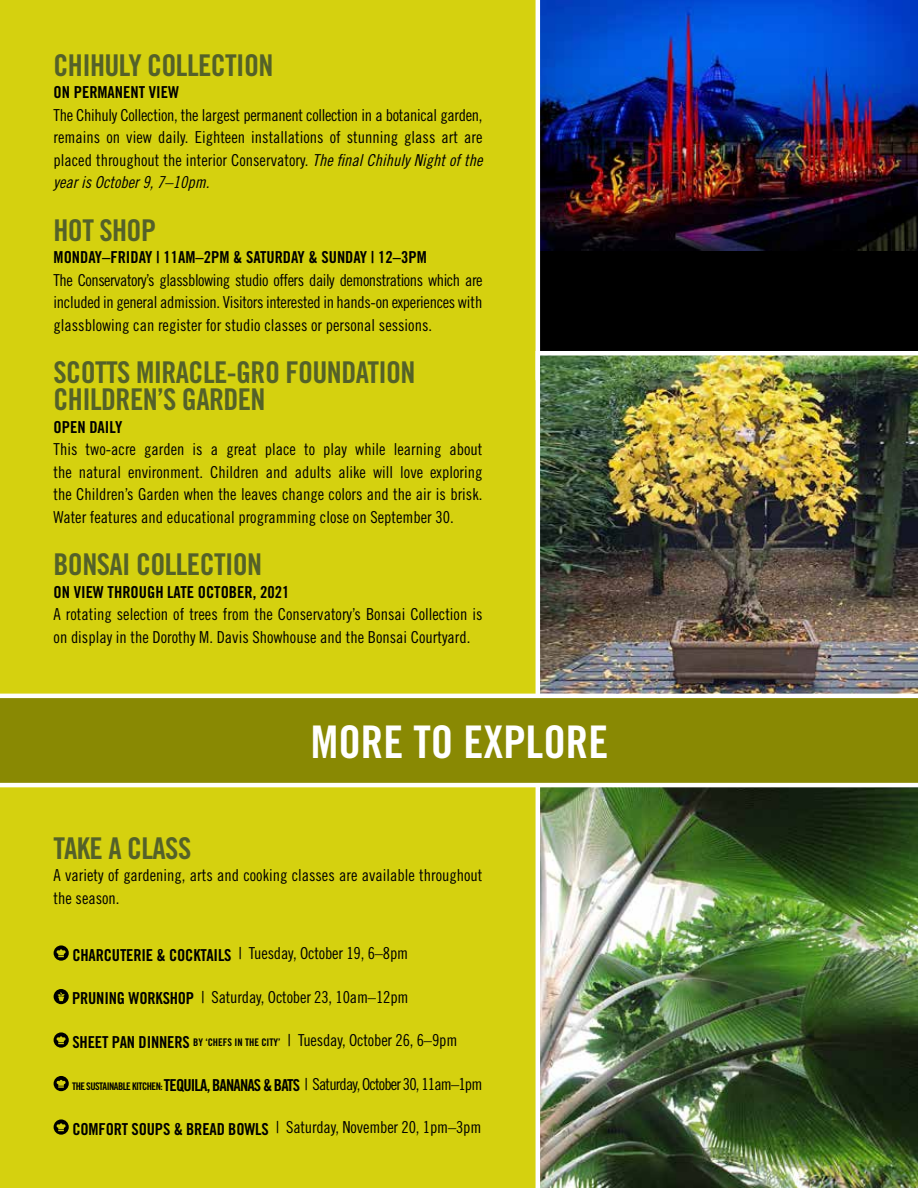
<style>
.page{position:relative;width:918px;height:1188px;background:#d5d10f}
.page>*{position:absolute;margin:0;border:0;box-sizing:border-box;transform-origin:0 0}
.t1{font:45px "Trade Gothic LT Std Bd Cn 20";color:#fff}
.t2{font:30px/27px "Trade Gothic LT Std Bd Cn 20";letter-spacing:-.02em;color:#546129}
.t3{font:16.5px/22.5px "Trade Gothic LT Std Cn 18";color:#000;text-align:justify}
.t4{font:16.5px "Trade Gothic LT Std Bd Cn 20";color:#000}
.t5{font:16.5px "Trade Gothic LT Std Cn 18";letter-spacing:-.05em;color:#000}
.t6{font:16.5px "Trade Gothic LT Std Cn 18 Obl";color:#000}
.s1{font-family:"Trade Gothic LT Std Cn 18 Obl"}
.s2{font-family:"Trade Gothic LT Std Bd Cn 20"}
.s3{font-family:"Trade Gothic LT Std Bd Cn 20";font-size:10.5px}
</style>
<div class="page">
<img style="left:535px;top:0;width:383px;height:349px">
<svg style="left:54px;top:945px;width:15px;height:16px"></svg>
<svg style="left:54px;top:989px;width:15px;height:15px"></svg>
<svg style="left:54px;top:1032px;width:15px;height:16px"></svg>
<svg style="left:54px;top:1076px;width:15px;height:15px"></svg>
<svg style="left:54px;top:1119px;width:15px;height:16px"></svg>
<img style="left:533px;top:349px;width:385px;height:345px">
<img style="left:533px;top:787px;width:385px;height:401px">
<div style="left:0;top:696px;width:918px;height:89px;background:#898903"></div>
<hr style="left:0;top:783px;width:918px;height:4px;background:#fff">
<hr style="left:0;top:694px;width:918px;height:4px;background:#fff">
<h2 class="t2" style="left:54px;top:51px;width:221px">CHIHULY COLLECTION</h2>
<p class="t4" style="left:54px;top:82px;width:127px">ON PERMANENT VIEW</p>
<p class="t3" style="left:54px;top:103px;width:430px">The Chihuly Collection, the largest permanent collection in a botanical garden, remains on view daily. Eighteen installations of stunning glass art are placed throughout the interior Conservatory. <span class="s1">The final Chihuly Night of the</span></p>
<p class="t6" style="left:54px;top:173px;width:157px">year is October 9, 7–10pm.</p>
<h2 class="t2" style="left:54px;top:216px;width:104px">HOT SHOP</h2>
<p class="t4" style="left:54px;top:247px;width:375px">MONDAY–FRIDAY | 11AM–2PM &amp; SATURDAY &amp; SUNDAY | 12–3PM</p>
<p class="t3" style="left:54px;top:268px;width:430px">The Conservatory’s glassblowing studio offers daily demonstrations which are included in general admission. Visitors interested in hands-on experiences with glassblowing can register for studio classes or personal sessions.</p>
<h2 class="t2" style="left:54px;top:359px;width:364px">SCOTTS MIRACLE-GRO FOUNDATION<br>CHILDREN’S GARDEN</h2>
<p class="t4" style="left:54px;top:417px;width:70px">OPEN DAILY</p>
<p class="t3" style="left:54px;top:438px;width:430px">This two-acre garden is a great place to play while learning about the natural environment. Children and adults alike will love exploring the Children’s Garden when the leaves change colors and the air is brisk.<br>Water features and educational programming close on September 30.</p>
<h2 class="t2" style="left:54px;top:551px;width:210px">BONSAI COLLECTION</h2>
<p class="t4" style="left:54px;top:582px;width:237px">ON VIEW THROUGH LATE OCTOBER, 2021</p>
<p class="t3" style="left:54px;top:603px;width:430px">A rotating selection of trees from the Conservatory’s Bonsai Collection is on display in the Dorothy M. Davis Showhouse and the Bonsai Courtyard.</p>
<h1 class="t1" style="left:311px;top:714px;width:299px">MORE TO EXPLORE</h1>
<h2 class="t2" style="left:54px;top:834px;width:139px">TAKE A CLASS</h2>
<p class="t3" style="left:54px;top:864px;width:430px">A variety of gardening, arts and cooking classes are available throughout the season.</p>
<p class="t3" style="left:72px;top:942px;width:337px"><span class="s2">CHARCUTERIE &amp; COCKTAILS</span> | Tuesday, October 19, 6–8pm</p>
<p class="t3" style="left:72px;top:985px;width:338px"><span class="s2">PRUNING WORKSHOP</span> | Saturday, October 23, 10am–12pm</p>
<p class="t3" style="left:72px;top:1029px;width:386px"><span class="s2">SHEET PAN DINNERS</span> <span class="s3">BY ‘CHEFS IN THE CITY’</span> | Tuesday, October 26, 6–9pm</p>
<p class="t5" style="left:72px;top:1074px;width:412px"><span class="s3">THE SUSTAINABLE KITCHEN:</span> <span class="s2">TEQUILA, BANANAS &amp; BATS</span> | Saturday, October 30, 11am–1pm</p>
<p class="t3" style="left:72px;top:1116px;width:411px"><span class="s2">COMFORT SOUPS &amp; BREAD BOWLS</span> | Saturday, November 20, 1pm–3pm</p>
</div>
